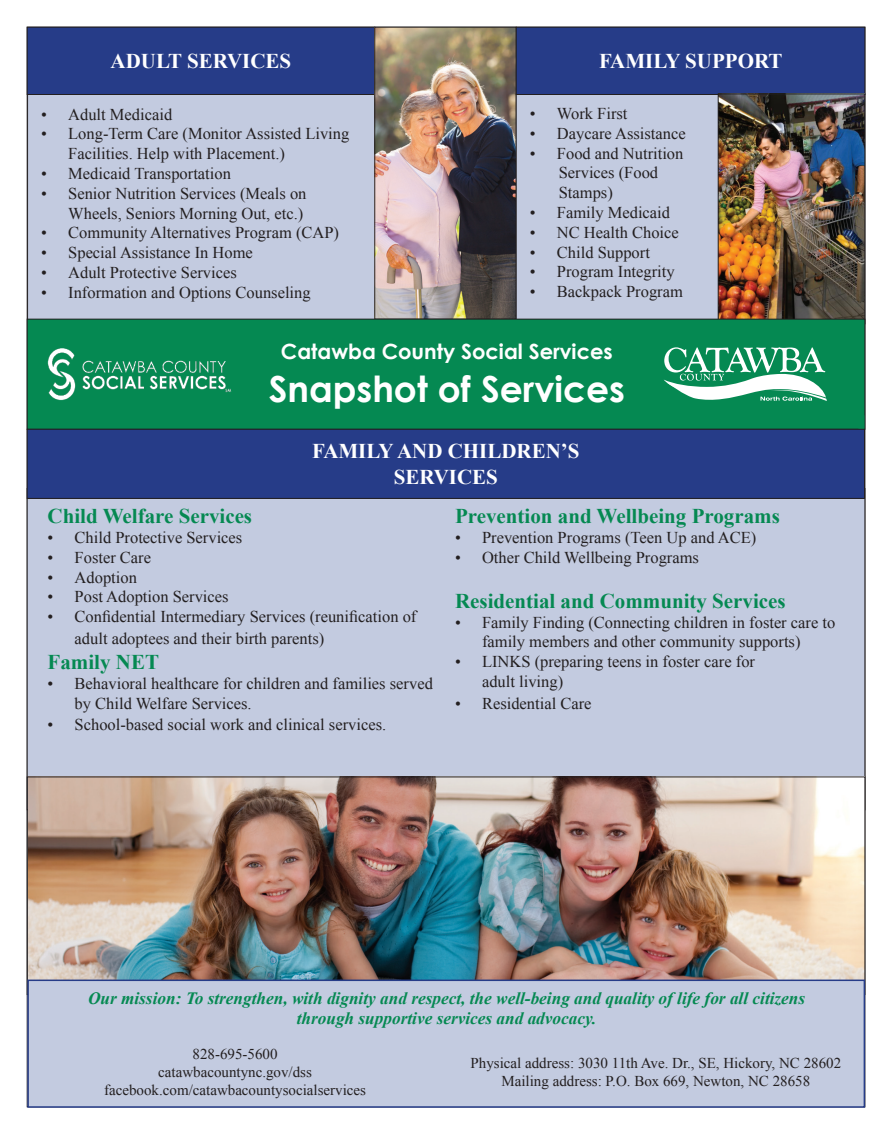
<style>
.page{position:relative;width:891px;height:1134px;background:#fff}
.page>*{position:absolute;margin:0;border:0;box-sizing:border-box;transform-origin:0 0}
.t1{font:700 36px "Century Gothic";color:#fff}
.t2{font:700 21px "Times New Roman";color:#058952}
.t3{font:700 21px/25.2px "Times New Roman";color:#fff;text-align:center}
.t4{font:700 21px "Century Gothic";color:#fff}
.t5{font:italic 700 17.25px/20.7px "Times New Roman";color:#058952;text-align:center}
.t6{font:16.5px/19.8px "Times New Roman";color:#231f20}
.t7{font:15px/18px "Times New Roman";color:#231f20;text-align:center}
</style>
<div class="page">
<div style="left:28px;top:94px;width:347px;height:249px;background:#c3cbe0"></div>
<div style="left:27px;top:27px;width:348px;height:67px;background:#263c88"></div>
<div style="left:27px;top:27px;width:348px;height:68px;border:1px solid #231f20"></div>
<img style="left:377px;top:29px;width:137px;height:288px">
<div style="left:375px;top:27px;width:141px;height:292px;border:1px solid #231f20"></div>
<div style="left:516px;top:94px;width:213px;height:230px;background:#c3cbe0"></div>
<div style="left:516px;top:27px;width:349px;height:67px;background:#263c88"></div>
<div style="left:516px;top:27px;width:349px;height:68px;border:1px solid #231f20"></div>
<img style="left:720px;top:96px;width:143px;height:223px">
<div style="left:718px;top:94px;width:147px;height:230px;border:1px solid #231f20"></div>
<div style="left:27px;top:319px;width:838px;height:110px;background:#058952"></div>
<div style="left:27px;top:319px;width:838px;height:110px;border:1px solid #231f20"></div>
<div style="left:859px;top:416px;width:5px;height:13px;background:#058952"></div>
<img style="left:47px;top:348px;width:185px;height:53px">
<svg style="left:664px;top:347px;width:163px;height:54px"></svg>
<div style="left:27px;top:489px;width:838px;height:321px;background:#c3cbe0"></div>
<div style="left:27px;top:429px;width:838px;height:69px;background:#263c88"></div>
<div style="left:27px;top:429px;width:838px;height:70px;border:1px solid #231f20"></div>
<img style="left:29px;top:779px;width:834px;height:201px">
<div style="left:27px;top:980px;width:838px;height:128px;background:#c3cbe0;border:2px solid #263c88"></div>
<p class="t3" style="left:111px;top:48px;width:182px">ADULT SERVICES</p>
<p class="t6" style="left:41px;top:104px;width:133px">• Adult Medicaid</p>
<p class="t6" style="left:68px;top:124px;width:283px;text-indent:-27px">• Long-Term Care (Monitor Assisted Living<br>Facilities. Help with Placement.)</p>
<p class="t6" style="left:41px;top:163px;width:191px">• Medicaid Transportation</p>
<p class="t6" style="left:41px;top:183px;width:267px;text-align:right">• Senior Nutrition Services (Meals on<br>Wheels, Seniors Morning Out, etc.)</p>
<p class="t6" style="left:41px;top:223px;width:299px">• Community Alternatives Program (CAP)</p>
<p class="t6" style="left:41px;top:243px;width:213px">• Special Assistance In Home</p>
<p class="t6" style="left:41px;top:262px;width:197px">• Adult Protective Services</p>
<p class="t6" style="left:41px;top:282px;width:271px">• Information and Options Counseling</p>
<p class="t3" style="left:599px;top:48px;width:185px">FAMILY SUPPORT</p>
<p class="t6" style="left:530px;top:103px;width:99px">• Work First</p>
<p class="t6" style="left:530px;top:123px;width:157px">• Daycare Assistance</p>
<p class="t6" style="left:559px;top:143px;width:126px;text-indent:-29px">• Food and Nutrition<br>Services (Food<br>Stamps)</p>
<p class="t6" style="left:530px;top:202px;width:142px">• Family Medicaid</p>
<p class="t6" style="left:530px;top:222px;width:150px">• NC Health Choice</p>
<p class="t6" style="left:530px;top:242px;width:122px">• Child Support</p>
<p class="t6" style="left:530px;top:262px;width:146px">• Program Integrity</p>
<p class="t6" style="left:530px;top:282px;width:155px">• Backpack Program</p>
<p class="t4" style="left:281px;top:335px;width:333px">Catawba County Social Services</p>
<h1 class="t1" style="left:269px;top:361px;width:358px">Snapshot of Services</h1>
<p class="t3" style="left:312px;top:438px;width:269px">FAMILY AND CHILDREN’S<br>SERVICES</p>
<p class="t2" style="left:48px;top:502px;width:206px">Child Welfare Services</p>
<p class="t6" style="left:48px;top:527px;width:196px">• Child Protective Services</p>
<p class="t6" style="left:48px;top:547px;width:105px">• Foster Care</p>
<p class="t6" style="left:48px;top:567px;width:91px">• Adoption</p>
<p class="t6" style="left:48px;top:587px;width:183px">• Post Adoption Services</p>
<p class="t6" style="left:75px;top:606px;width:343px;line-height:21.6px;text-indent:-27px">• Confidential Intermediary Services (reunification of adult adoptees and their birth parents)</p>
<p class="t2" style="left:48px;top:647px;width:113px">Family NET</p>
<p class="t6" style="left:75px;top:673px;width:360px;text-indent:-27px">• Behavioral healthcare for children and families served by Child Welfare Services.</p>
<p class="t6" style="left:48px;top:714px;width:340px">• School-based social work and clinical services.</p>
<p class="t2" style="left:455px;top:502px;width:326px">Prevention and Wellbeing Programs</p>
<p class="t6" style="left:455px;top:527px;width:303px">• Prevention Programs (Teen Up and ACE)</p>
<p class="t6" style="left:455px;top:547px;width:245px">• Other Child Wellbeing Programs</p>
<p class="t2" style="left:455px;top:586px;width:332px">Residential and Community Services</p>
<p class="t6" style="left:455px;top:612px;width:382px;text-align:center">• Family Finding (Connecting children in foster care to family members and other community supports)</p>
<p class="t6" style="left:482px;top:651px;width:275px;text-indent:-27px">• LINKS (preparing teens in foster care for adult living)</p>
<p class="t6" style="left:455px;top:693px;width:138px">• Residential Care</p>
<p class="t5" style="left:88px;top:987px;width:719px">Our mission: To strengthen, with dignity and respect, the well-being and quality of life for all citizens through supportive services and advocacy.</p>
<p class="t7" style="left:104px;top:1045px;width:264px">828-695-5600<br>catawbacountync.gov/dss facebook.com/catawbacountysocialservices</p>
<p class="t7" style="left:471px;top:1054px;width:372px">Physical address: 3030 11th Ave. Dr., SE, Hickory, NC 28602<br>Mailing address: P.O. Box 669, Newton, NC 28658</p>
</div>
